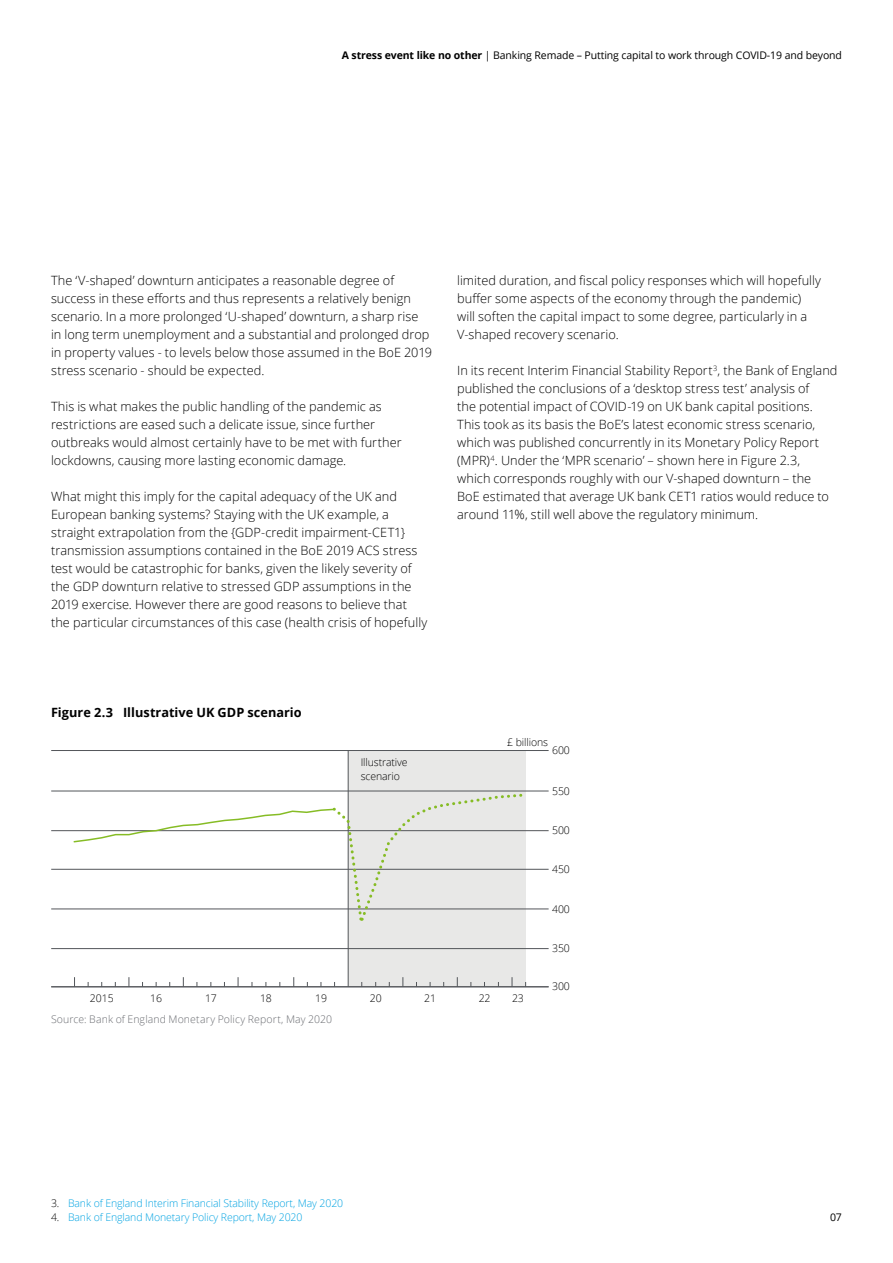
<style>
.page{position:relative;width:893px;height:1263px;background:#fff}
.page>*{position:absolute;margin:0;border:0;box-sizing:border-box;transform-origin:0 0}
.t1{font:300 12.75px/18px "Open Sans";letter-spacing:.005em;color:#000}
.t2{font:700 12.75px "Open Sans";color:#000}
.t3{font:300 10.5px "Open Sans";letter-spacing:-.01em;color:#00a3e2}
.t4{font:10.5px "Open Sans";letter-spacing:-.01em;color:#000}
.t5{font:300 10.5px/13.5px "Open Sans";letter-spacing:-.01em;color:#000}
.t6{font:300 10.5px "Open Sans";letter-spacing:.01em;color:#6a6c71}
.s1{font-weight:700}
.s2{color:#000}
</style>
<div class="page">
<div style="left:348px;top:750px;width:178px;height:237px;background:#e8e8e7"></div>
<hr style="left:51px;top:948px;width:498px;height:1px;background:#53565a">
<hr style="left:51px;top:909px;width:498px;height:1px;background:#53565a">
<hr style="left:51px;top:869px;width:498px;height:1px;background:#53565a">
<hr style="left:51px;top:830px;width:498px;height:1px;background:#53565a">
<hr style="left:51px;top:791px;width:498px;height:1px;background:#53565a">
<hr style="left:51px;top:750px;width:498px;height:1px;background:#53565a">
<hr style="left:348px;top:750px;width:1px;height:237px;background:#53565a">
<svg style="left:73px;top:792px;width:455px;height:143px"></svg>
<hr style="left:51px;top:986px;width:498px;height:1px;background:#53565a">
<p class="t4" style="left:342px;top:48px;width:502px"><span class="s1">A stress event like no other</span> | Banking Remade – Putting capital to work through COVID-19 and beyond</p>
<p class="t1" style="left:51px;top:271px;width:383px">The ‘V-shaped’ downturn anticipates a reasonable degree of success in these efforts and thus represents a relatively benign scenario. In a more prolonged ‘U-shaped’ downturn, a sharp rise in long term unemployment and a substantial and prolonged drop in property values - to levels below those assumed in the BoE 2019 stress scenario - should be expected.</p>
<p class="t1" style="left:51px;top:397px;width:352px">This is what makes the public handling of the pandemic as restrictions are eased such a delicate issue, since further outbreaks would almost certainly have to be met with further lockdowns, causing more lasting economic damage.</p>
<p class="t1" style="left:51px;top:487px;width:378px">What might this imply for the capital adequacy of the UK and European banking systems? Staying with the UK example, a straight extrapolation from the {GDP-credit impairment-CET1} transmission assumptions contained in the BoE 2019 ACS stress test would be catastrophic for banks, given the likely severity of the GDP downturn relative to stressed GDP assumptions in the 2019 exercise. However there are good reasons to believe that the particular circumstances of this case (health crisis of hopefully</p>
<p class="t1" style="left:457px;top:271px;width:366px">limited duration, and fiscal policy responses which will hopefully buffer some aspects of the economy through the pandemic) will soften the capital impact to some degree, particularly in a V-shaped recovery scenario.</p>
<p class="t1" style="left:457px;top:361px;width:382px">In its recent Interim Financial Stability Report<sup>3</sup>, the Bank of England published the conclusions of a ‘desktop stress test’ analysis of<br>the potential impact of COVID-19 on UK bank capital positions.<br>This took as its basis the BoE’s latest economic stress scenario, which was published concurrently in its Monetary Policy Report (MPR)<sup>4</sup>. Under the ‘MPR scenario’ – shown here in Figure 2.3,<br>which corresponds roughly with our V-shaped downturn – the<br>BoE estimated that average UK bank CET1 ratios would reduce to around 11%, still well above the regulatory minimum.</p>
<p class="t2" style="left:51px;top:703px;width:252px">Figure 2.3 Illustrative UK GDP scenario</p>
<p class="t5" style="left:361px;top:755px;width:48px">Illustrative scenario</p>
<p class="t5" style="left:507px;top:735px;width:42px">£ billions</p>
<p class="t5" style="left:552px;top:743px;width:19px">600</p>
<p class="t5" style="left:552px;top:784px;width:19px">550</p>
<p class="t5" style="left:552px;top:823px;width:19px">500</p>
<p class="t5" style="left:552px;top:862px;width:19px">450</p>
<p class="t5" style="left:552px;top:902px;width:19px">400</p>
<p class="t5" style="left:552px;top:941px;width:19px">350</p>
<p class="t5" style="left:552px;top:979px;width:19px">300</p>
<p class="t5" style="left:90px;top:991px;width:25px">2015</p>
<p class="t5" style="left:150px;top:991px;width:13px">16</p>
<p class="t5" style="left:205px;top:991px;width:13px">17</p>
<p class="t5" style="left:260px;top:991px;width:13px">18</p>
<p class="t5" style="left:315px;top:991px;width:13px">19</p>
<p class="t5" style="left:370px;top:991px;width:13px">20</p>
<p class="t5" style="left:424px;top:991px;width:13px">21</p>
<p class="t5" style="left:479px;top:991px;width:13px">22</p>
<p class="t5" style="left:512px;top:991px;width:13px">23</p>
<p class="t6" style="left:51px;top:1012px;width:282px">Source: Bank of England Monetary Policy Report, May 2020</p>
<p class="t3" style="left:51px;top:1196px;width:294px"><span class="s2">3.</span> Bank of England Interim Financial Stability Report, May 2020</p>
<p class="t3" style="left:51px;top:1210px;width:253px"><span class="s2">4.</span> Bank of England Monetary Policy Report, May 2020</p>
<p class="t4" style="left:830px;top:1210px;width:13px">07</p>
</div>
